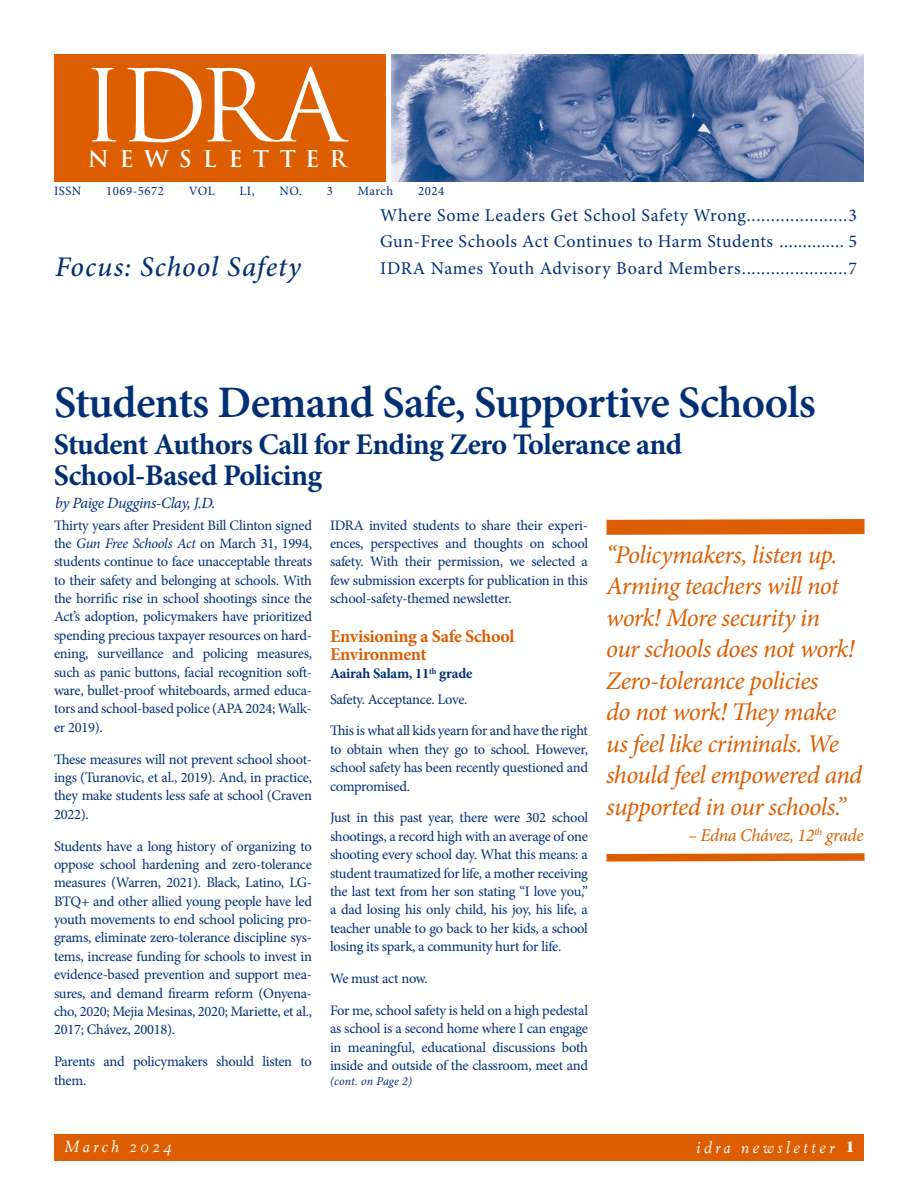
<style>
.page{position:relative;width:918px;height:1188px;background:#fff}
.page>*{position:absolute;margin:0;border:0;box-sizing:border-box;transform-origin:0 0}
.t1{font:97.5px "Trajan Pro";color:#fff}
.Subhead_para{font:600 45px "Minion Pro";letter-spacing:-.02em;color:#002f73}
.Subhead_para-2{font:700 30px "Minion Pro";letter-spacing:-.02em;color:#002f73}
.t2{font:italic 500 28.5px "Minion Pro";letter-spacing:.035em;color:#002f73}
.t3{font:italic 25.5px/31.5px "Minion Pro";letter-spacing:-.025em;color:#dc5e00}
.t4{font:700 22.5px "Trajan Pro";letter-spacing:.465em;color:#fff}
.t5{font:18px "Minion Pro";letter-spacing:.03em;color:#002f73}
.subhead{font:700 18px/18.3px "Minion Pro";letter-spacing:-.02em;color:#dc5e00}
.t6{font:italic 18px "Minion Pro";letter-spacing:-.025em;color:#dc5e00}
.t7{font:italic 16.8px "Eldorado Text";letter-spacing:.2em;color:#fff}
.t8{font:italic 15.75px "Minion Pro";letter-spacing:-.025em;color:#002f73}
.t9{font:700 15px "Inflex MT Std";color:#fff}
.Paragraph_Style_1{font:14.4px/18.3px "Minion Pro";letter-spacing:-.02em;color:#002f73;text-align:justify}
.Author{font:700 14.4px "Minion Pro";letter-spacing:-.015em;color:#002f73}
.t10{font:12.75px "Minion Pro";letter-spacing:.04em;color:#002f73}
.body{font:italic 12px "Minion Pro";letter-spacing:.01em;color:#002f73}
.s1{font-style:italic}
</style>
<div class="page">
<div style="left:54px;top:1134px;width:810px;height:27px;background:#dc5e00"></div>
<div style="left:54px;top:54px;width:331px;height:128px;background:#dc5e00"></div>
<img style="left:392px;top:54px;width:472px;height:128px">
<svg style="left:606px;top:519px;width:259px;height:16px;background:#de6810"></svg>
<svg style="left:606px;top:853px;width:259px;height:9px;background:#e1792b"></svg>
<p class="t1" style="left:81px;top:44px;width:265px">IDRA</p>
<p class="t4" style="left:88px;top:144px;width:260px">NEWSLETTER</p>
<p class="t10" style="left:54px;top:183px;width:29px">ISSN</p>
<p class="t10" style="left:106px;top:183px;width:59px">1069-5672</p>
<p class="t10" style="left:189px;top:183px;width:27px">VOL</p>
<p class="t10" style="left:240px;top:183px;width:17px">LI,</p>
<p class="t10" style="left:280px;top:183px;width:55px">NO. 3</p>
<p class="t10" style="left:358px;top:183px;width:37px">March</p>
<p class="t10" style="left:418px;top:183px;width:28px">2024</p>
<p class="t2" style="left:55px;top:247px;width:247px">Focus: School Safety</p>
<p class="t5" style="left:380px;top:203px;width:479px">Where Some Leaders Get School Safety Wrong.....................3</p>
<p class="t5" style="left:380px;top:230px;width:479px">Gun-Free Schools Act Continues to Harm Students .............. 5</p>
<p class="t5" style="left:380px;top:256px;width:479px">IDRA Names Youth Advisory Board Members......................7</p>
<p class="Subhead_para" style="left:54px;top:372px;width:763px">Students Demand Safe, Supportive Schools</p>
<p class="Subhead_para-2" style="left:54px;top:423px;width:630px">Student Authors Call for Ending Zero Tolerance and</p>
<p class="Subhead_para-2" style="left:54px;top:454px;width:270px">School-Based Policing</p>
<p class="t8" style="left:55px;top:493px;width:162px">by Paige Duggins-Clay, J.D.</p>
<p class="Paragraph_Style_1" style="left:54px;top:516px;width:260px">Thirty years after President Bill Clinton signed the <span class="s1">Gun Free Schools Act</span> on March 31, 1994, students continue to face unacceptable threats to their safety and belonging at schools. With the horrific rise in school shootings since the Act’s adoption, policymakers have prioritized spending precious taxpayer resources on hard&shy;ening, surveillance and policing measures, such as panic buttons, facial recognition soft&shy;ware, bullet-proof whiteboards, armed educa&shy;tors and school-based police (APA 2024; Walk&shy;er 2019).</p>
<p class="Paragraph_Style_1" style="left:54px;top:750px;width:260px">These measures will not prevent school shoot&shy;ings (Turanovic, et al., 2019). And, in practice, they make students less safe at school (Craven 2022).</p>
<p class="Paragraph_Style_1" style="left:54px;top:837px;width:260px">Students have a long history of organizing to oppose school hardening and zero-tolerance measures (Warren, 2021). Black, Latino, LG-BTQ+ and other allied young people have led youth movements to end school policing pro&shy;grams, eliminate zero-tolerance discipline sys&shy;tems, increase funding for schools to invest in evidence-based prevention and support mea&shy;sures, and demand firearm reform (Onyena&shy;cho, 2020; Mejia Mesinas, 2020; Mariette, et al., 2017; Chávez, 20018).</p>
<p class="Paragraph_Style_1" style="left:54px;top:1053px;width:260px">Parents and policymakers should listen to them.</p>
<p class="Paragraph_Style_1" style="left:330px;top:516px;width:260px">IDRA invited students to share their experi&shy;ences, perspectives and thoughts on school safety. With their permission, we selected a few submission excerpts for publication in this school-safety-themed newsletter.</p>
<p class="subhead" style="left:330px;top:627px;width:186px">Envisioning a Safe School<br>Environment</p>
<p class="Author" style="left:330px;top:664px;width:144px">Aairah Salam, 11<sup>th</sup> grade</p>
<p class="Paragraph_Style_1" style="left:330px;top:690px;width:139px">Safety. Acceptance. Love.</p>
<p class="Paragraph_Style_1" style="left:330px;top:722px;width:260px">This is what all kids yearn for and have the right to obtain when they go to school. However, school safety has been recently questioned and compromised.</p>
<p class="Paragraph_Style_1" style="left:330px;top:809px;width:260px">Just in this past year, there were 302 school shootings, a record high with an average of one shooting every school day. What this means: a student traumatized for life, a mother receiving the last text from her son stating “I love you,” a dad losing his only child, his joy, his life, a teacher unable to go back to her kids, a school losing its spark, a community hurt for life.</p>
<p class="Paragraph_Style_1" style="left:330px;top:969px;width:99px">We must act now.</p>
<p class="Paragraph_Style_1" style="left:330px;top:1001px;width:260px">For me, school safety is held on a high pedestal as school is a second home where I can engage in meaningful, educational discussions both inside and outside of the classroom, meet and</p>
<p class="body" style="left:330px;top:1073px;width:84px">(cont. on Page 2)</p>
<p class="t3" style="left:606px;top:539px;width:258px">“Policymakers, listen up.<br>Arming teachers will not work! More security in<br>our schools does not work!<br>Zero-tolerance policies<br>do not work! They make us feel like criminals. We should feel empowered and supported in our schools.”</p>
<p class="t6" style="left:688px;top:823px;width:177px">– Edna Chávez, 12<sup>th</sup> grade</p>
<p class="t7" style="left:64px;top:1137px;width:109px">March 2024</p>
<p class="t7" style="left:697px;top:1138px;width:140px">idra newsletter</p>
<p class="t9" style="left:846px;top:1138px;width:9px">1</p>
</div>
